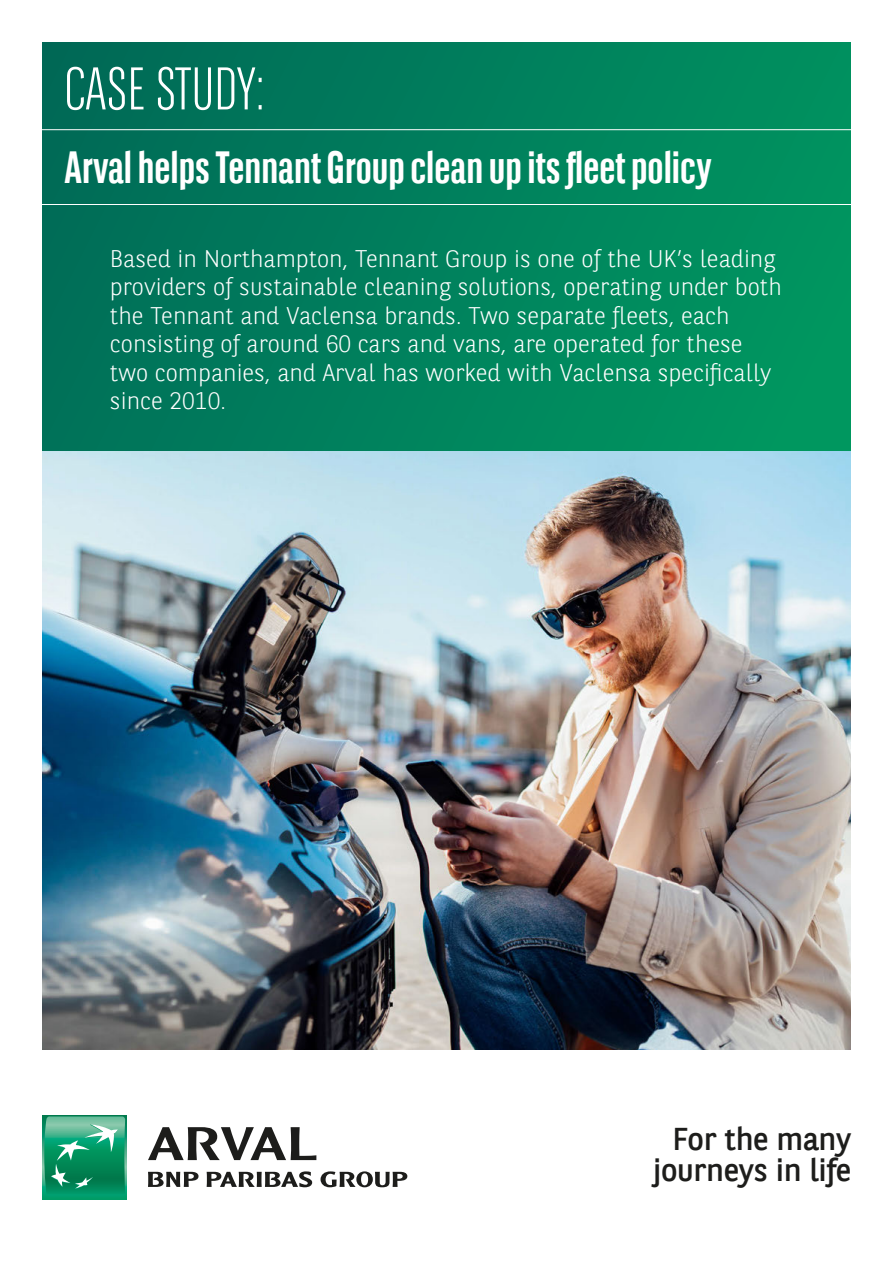
<style>
.page{position:relative;width:893px;height:1263px;background:#fff}
.page>*{position:absolute;margin:0;border:0;box-sizing:border-box;transform-origin:0 0}
.t1{font:300 60px "BNPP Sans Condensed";color:#fff}
.t2{font:700 45px "BNPP Sans Condensed";color:#fff}
.t3{font:31.5px/31.5px "BNPP Sans";letter-spacing:-.01em;color:#1d1d1b;text-align:right}
.Sub-header{font:300 24px/28.5px "BNPP Sans";color:#fff}
</style>
<div class="page">
<img style="left:43px;top:451px;width:807px;height:599px">
<div style="left:43px;top:42px;width:807px;height:409px;background:linear-gradient(to right,#006c58,#009560)"></div>
<svg style="left:43px;top:1115px;width:84px;height:84px"></svg>
<svg style="left:44px;top:1116px;width:81px;height:80px;background:#2fa279"></svg>
<svg style="left:148px;top:1172px;width:51px;height:15px"></svg>
<svg style="left:207px;top:1171px;width:105px;height:16px"></svg>
<svg style="left:321px;top:1171px;width:86px;height:16px"></svg>
<svg style="left:148px;top:1127px;width:168px;height:33px"></svg>
<hr style="left:19px;top:129px;width:857px;height:1px;background:#fff">
<hr style="left:19px;top:204px;width:857px;height:1px;background:#fff">
<p class="t1" style="left:65px;top:51px;width:201px">CASE STUDY:</p>
<p class="t2" style="left:65px;top:141px;width:648px">Arval helps Tennant Group clean up its fleet policy</p>
<p class="Sub-header" style="left:110px;top:243px;width:673px">Based in Northampton, Tennant Group is one of the UK’s leading providers of sustainable cleaning solutions, operating under both the Tennant and Vaclensa brands. Two separate fleets, each consisting of around 60 cars and vans, are operated for these two companies, and Arval has worked with Vaclensa specifically since 2010.</p>
<p class="t3" style="left:653px;top:1121px;width:200px">For the many journeys in life</p>
</div>
